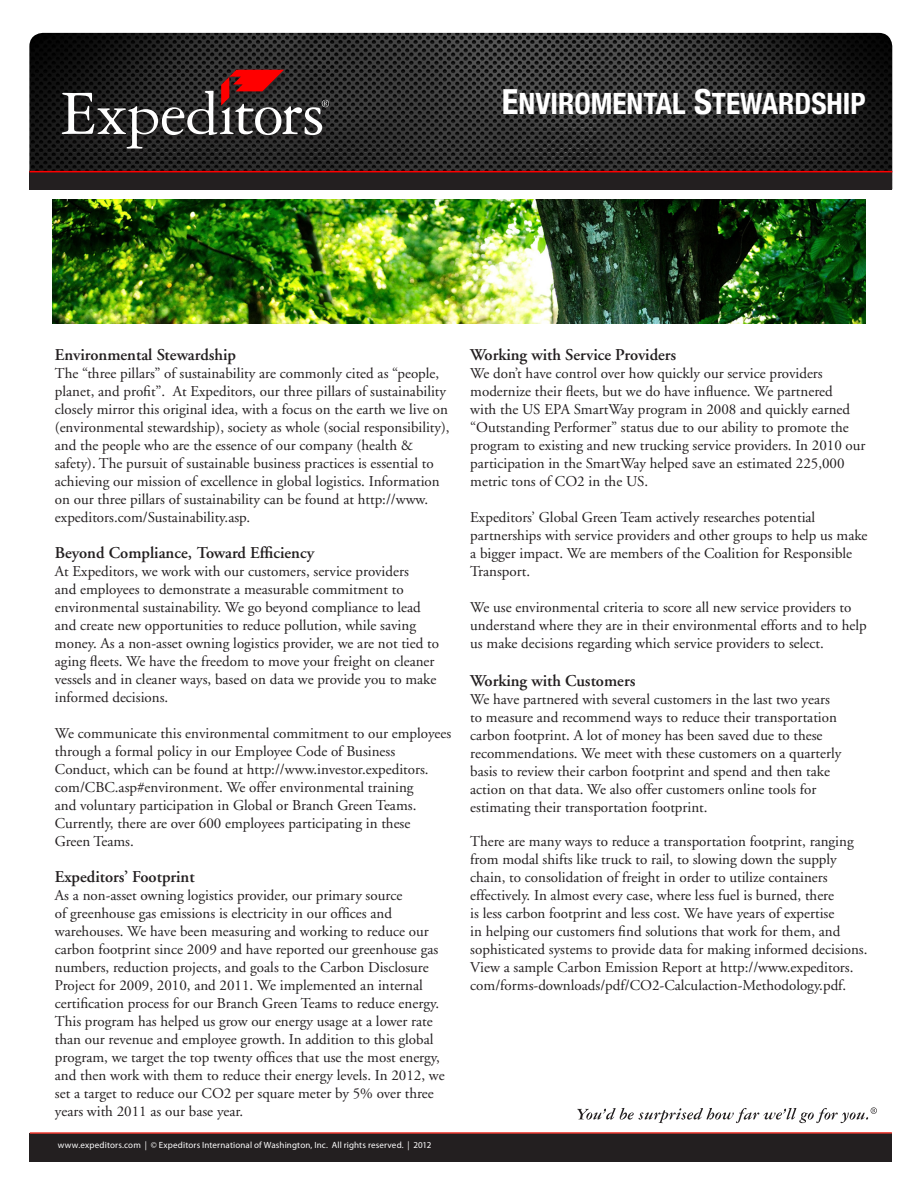
<style>
.page{position:relative;width:918px;height:1188px;background:#fff}
.page>*{position:absolute;margin:0;border:0;box-sizing:border-box;transform-origin:0 0}
.Main_Title{font:29.25px "Helvetica Neue Condensed Bold SC850";color:#fff}
.names{font:600 16.5px "Adobe Garamond";color:#231f20}
.Body{font:15px/18px "Adobe Garamond";color:#231f20}
.names-2{font:15px/18px "Adobe Garamond";color:#231f20}
.t1{font:9px "Myriad Pro";letter-spacing:.015em;color:#fff}
.s1{font-size:34.5px}
</style>
<div class="page">
<img style="left:29px;top:33px;width:863px;height:138px">
<div style="left:29px;top:172px;width:863px;height:18px;background:#231f20"></div>
<hr style="left:29px;top:171px;width:863px;height:1px;background:#f00">
<div style="left:59px;top:66px;width:282px;height:95px;background:#231f20;opacity:.75"></div>
<svg style="left:62px;top:70px;width:267px;height:79px;background:#483c3c"></svg>
<div style="left:30px;top:1134px;width:862px;height:28px;background:#231f20"></div>
<hr style="left:30px;top:1132px;width:862px;height:2px;background:#ee3b32">
<svg style="left:577px;top:1107px;width:300px;height:16px"></svg>
<img style="left:53px;top:200px;width:813px;height:124px">
<p class="Main_Title" style="left:502px;top:86px;width:365px"><span class="s1">E</span>NVIROMENTAL <span class="s1">S</span>TEWARDSHIP</p>
<p class="names" style="left:55px;top:346px;width:183px">Environmental Stewardship</p>
<p class="Body" style="left:55px;top:365px;width:396px">The “three pillars” of sustainability are commonly cited as “people, planet, and profit”. At Expeditors, our three pillars of sustainability closely mirror this original idea, with a focus on the earth we live on (environmental stewardship), society as whole (social responsibility), and the people who are the essence of our company (health &amp; safety). The pursuit of sustainable business practices is essential to achieving our mission of excellence in global logistics. Information on our three pillars of sustainability can be found at http://www. expeditors.com/Sustainability.asp.</p>
<p class="names" style="left:55px;top:544px;width:261px">Beyond Compliance, Toward Efficiency</p>
<p class="Body" style="left:55px;top:563px;width:386px">At Expeditors, we work with our customers, service providers<br>and employees to demonstrate a measurable commitment to environmental sustainability. We go beyond compliance to lead and create new opportunities to reduce pollution, while saving money. As a non-asset owning logistics provider, we are not tied to aging fleets. We have the freedom to move your freight on cleaner vessels and in cleaner ways, based on data we provide you to make informed decisions.</p>
<p class="Body" style="left:55px;top:725px;width:398px">We communicate this environmental commitment to our employees through a formal policy in our Employee Code of Business Conduct, which can be found at http://www.investor.expeditors. com/CBC.asp#environment. We offer environmental training<br>and voluntary participation in Global or Branch Green Teams.<br>Currently, there are over 600 employees participating in these<br>Green Teams.</p>
<p class="names" style="left:55px;top:868px;width:141px">Expeditors’ Footprint</p>
<p class="Body" style="left:55px;top:887px;width:391px">As a non-asset owning logistics provider, our primary source<br>of greenhouse gas emissions is electricity in our offices and warehouses. We have been measuring and working to reduce our carbon footprint since 2009 and have reported our greenhouse gas numbers, reduction projects, and goals to the Carbon Disclosure Project for 2009, 2010, and 2011. We implemented an internal certification process for our Branch Green Teams to reduce energy.<br>This program has helped us grow our energy usage at a lower rate than our revenue and employee growth. In addition to this global program, we target the top twenty offices that use the most energy, and then work with them to reduce their energy levels. In 2012, we set a target to reduce our CO2 per square meter by 5% over three years with 2011 as our base year.</p>
<p class="t1" style="left:58px;top:1139px;width:375px">www.expeditors.com | © Expeditors International of Washington, Inc. All rights reserved. | 2012</p>
<p class="names" style="left:470px;top:346px;width:208px">Working with Service Providers</p>
<p class="Body" style="left:470px;top:365px;width:397px">We don’t have control over how quickly our service providers modernize their fleets, but we do have influence. We partnered<br>with the US EPA SmartWay program in 2008 and quickly earned “Outstanding Performer” status due to our ability to promote the program to existing and new trucking service providers. In 2010 our participation in the SmartWay helped save an estimated 225,000 metric tons of CO2 in the US.</p>
<p class="Body" style="left:470px;top:509px;width:399px">Expeditors’ Global Green Team actively researches potential partnerships with service providers and other groups to help us make a bigger impact. We are members of the Coalition for Responsible Transport.</p>
<p class="Body" style="left:470px;top:599px;width:398px">We use environmental criteria to score all new service providers to understand where they are in their environmental efforts and to help us make decisions regarding which service providers to select.</p>
<p class="names" style="left:470px;top:672px;width:167px">Working with Customers</p>
<p class="names-2" style="left:470px;top:690px;width:373px">We have partnered with several customers in the last two years to measure and recommend ways to reduce their transportation carbon footprint. A lot of money has been saved due to these recommendations. We meet with these customers on a quarterly basis to review their carbon footprint and spend and then take action on that data. We also offer customers online tools for estimating their transportation footprint.</p>
<p class="Body" style="left:470px;top:833px;width:399px">There are many ways to reduce a transportation footprint, ranging from modal shifts like truck to rail, to slowing down the supply chain, to consolidation of freight in order to utilize containers effectively. In almost every case, where less fuel is burned, there<br>is less carbon footprint and less cost. We have years of expertise<br>in helping our customers find solutions that work for them, and sophisticated systems to provide data for making informed decisions.<br>View a sample Carbon Emission Report at http://www.expeditors. com/forms-downloads/pdf/CO2-Calculaction-Methodology.pdf.</p>
</div>
